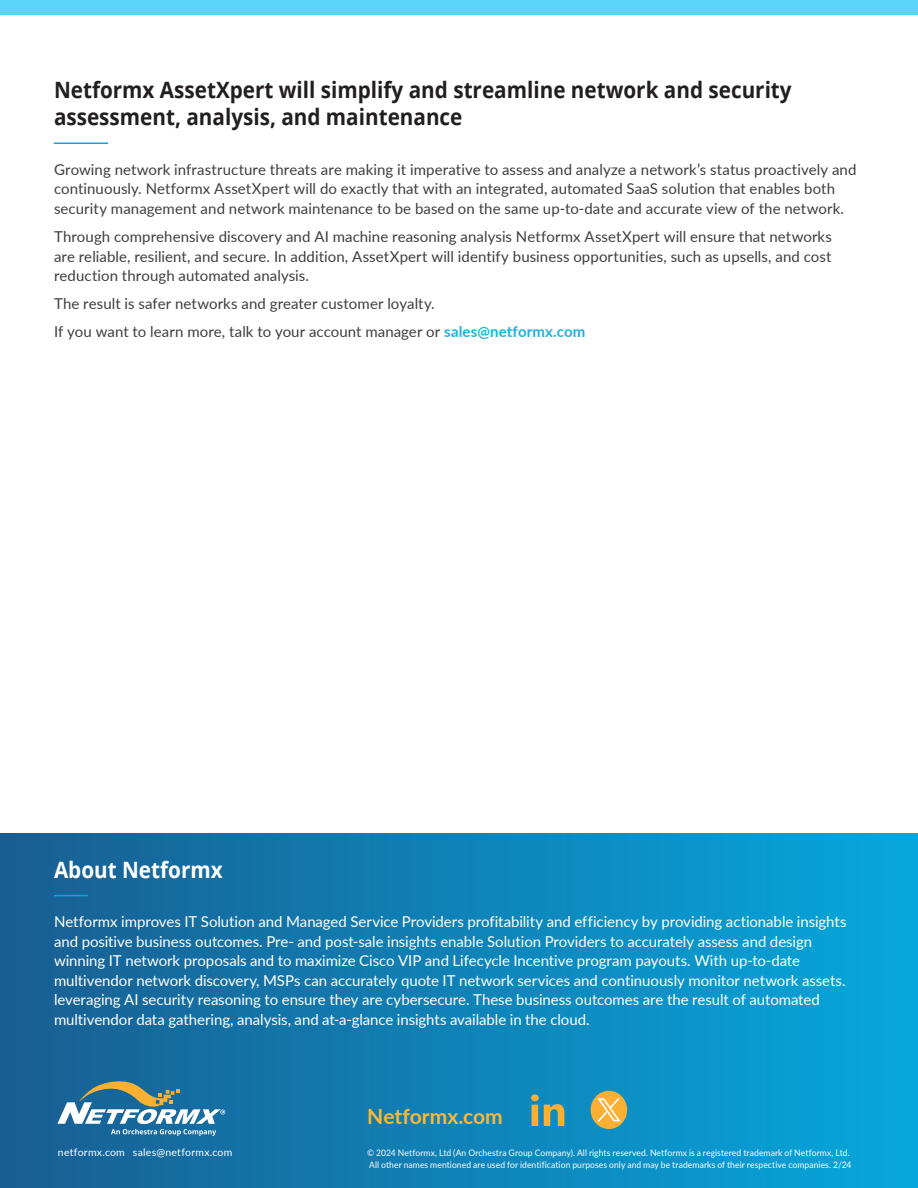
<style>
.page{position:relative;width:918px;height:1188px;background:#fff}
.page>*{position:absolute;margin:0;border:0;box-sizing:border-box;transform-origin:0 0}
.Body_Header{font:700 22.5px/27px "Open Sans";color:#231f20;scale:.92 1}
.Body_Header-2{font:700 22.5px "Open Sans";color:#fff;scale:.92 1}
.Body_Text{font:700 21px "Lato";color:#f9b83a}
.Body_Text-2{font:15px/19.5px "Lato";letter-spacing:.005em;color:#3e3e3f}
.Body_Text-3{font:15px/19.5px "Lato";letter-spacing:-.005em;color:#fff}
.Address_Line{font:10.5px "Lato";letter-spacing:.02em;color:#fff}
.Disclaimer{font:9px/11.6px "Lato";letter-spacing:.01em;color:#fff;scale:.95 1}
.s1{font-weight:700;color:#1fb1e1}
</style>
<div class="page">
<div style="left:0;top:0;width:918px;height:15px;background:#5ad4fb"></div>
<div style="left:0;top:834px;width:918px;height:354px;background:linear-gradient(to right,#195d91,#07a7dc)"></div>
<svg style="left:57px;top:1081px;width:168px;height:55px;background:#558ba6"></svg>
<hr style="left:54px;top:895px;width:34px;height:1px;background:#06a9de">
<svg style="left:531px;top:1095px;width:33px;height:31px"></svg>
<hr style="left:54px;top:142px;width:54px;height:2px;background:#06a9de">
<div style="left:591px;top:1091px;width:36px;height:38px;background:#fcb033;border-radius:50%"></div>
<svg style="left:597px;top:1098px;width:24px;height:23px"></svg>
<p class="Body_Header" style="left:54px;top:76px;width:803px">Netformx AssetXpert will simplify and streamline network and security assessment, analysis, and maintenance</p>
<p class="Body_Text-2" style="left:54px;top:159px;width:804px">Growing network infrastructure threats are making it imperative to assess and analyze a network’s status proactively and continuously. Netformx AssetXpert will do exactly that with an integrated, automated SaaS solution that enables both security management and network maintenance to be based on the same up-to-date and accurate view of the network.</p>
<p class="Body_Text-2" style="left:54px;top:226px;width:780px;text-align:justify">Through comprehensive discovery and AI machine reasoning analysis Netformx AssetXpert will ensure that networks are reliable, resilient, and secure. In addition, AssetXpert will identify business opportunities, such as upsells, and cost reduction through automated analysis.</p>
<p class="Body_Text-2" style="left:54px;top:293px;width:382px">The result is safer networks and greater customer loyalty.</p>
<p class="Body_Text-2" style="left:54px;top:322px;width:533px">If you want to learn more, talk to your account manager or <span class="s1">sales@netformx.com</span></p>
<p class="Body_Header-2" style="left:54px;top:854px;width:185px">About Netformx</p>
<p class="Body_Text-3" style="left:54px;top:911px;width:794px">Netformx improves IT Solution and Managed Service Providers profitability and efficiency by providing actionable insights and positive business outcomes. Pre- and post-sale insights enable Solution Providers to accurately assess and design winning IT network proposals and to maximize Cisco VIP and Lifecycle Incentive program payouts. With up-to-date multivendor network discovery, MSPs can accurately quote IT network services and continuously monitor network assets. leveraging AI security reasoning to ensure they are cybersecure. These business outcomes are the result of automated multivendor data gathering, analysis, and at-a-glance insights available in the cloud.</p>
<p class="Body_Text" style="left:367px;top:1101px;width:137px">Netformx.com</p>
<p class="Address_Line" style="left:58px;top:1145px;width:68px">netformx.com</p>
<p class="Body_Text-3" style="left:596px;top:1143px;width:272px">NETFORMX DATASHEET — AssetXpert</p>
<p class="Address_Line" style="left:133px;top:1145px;width:101px">sales@netformx.com</p>
<p class="Disclaimer" style="left:367px;top:1147px;width:511px">© 2024 Netformx, Ltd (An Orchestra Group Company). All rights reserved. Netformx is a registered trademark of Netformx, Ltd.<br>All other names mentioned are used for identification purposes only and may be trademarks of their respective companies. 2/24</p>
</div>
